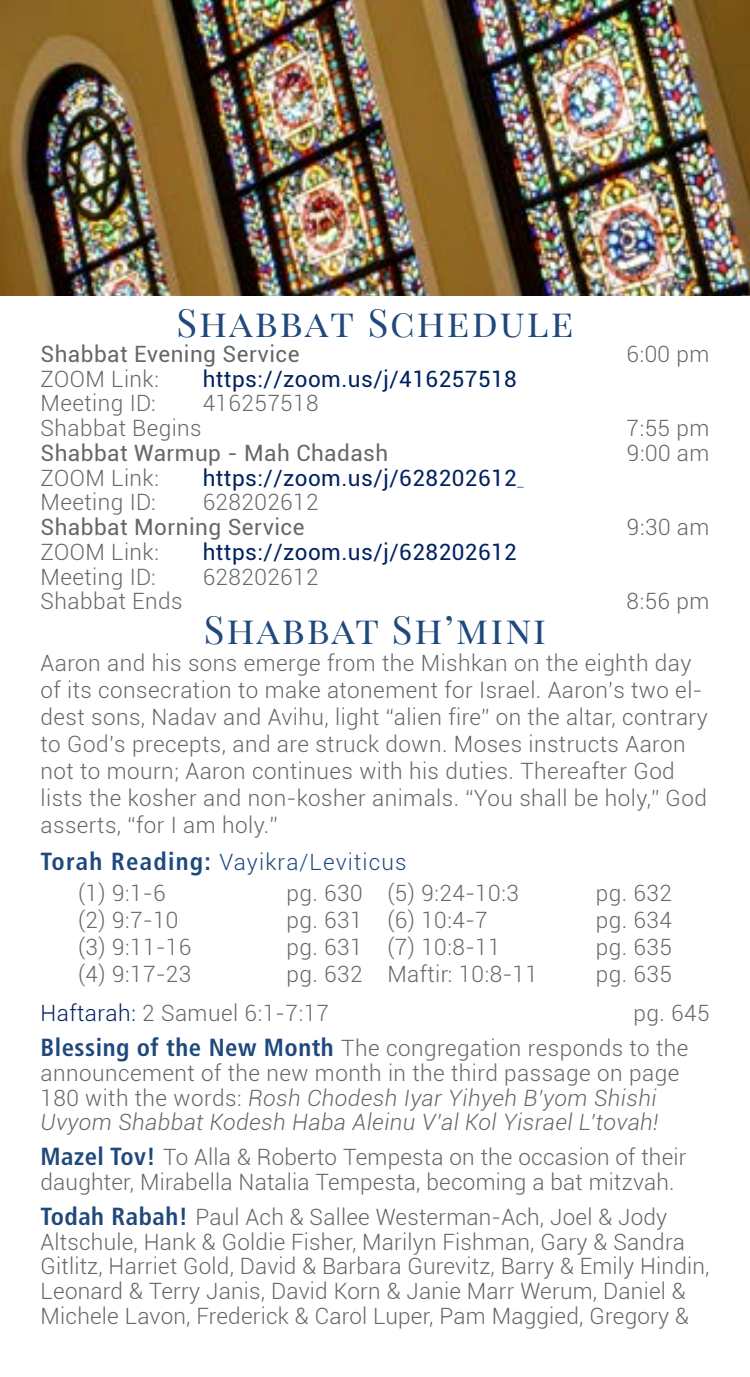
<style>
.page{position:relative;width:750px;height:1377px;background:#fff}
.page>*{position:absolute;margin:0;border:0;box-sizing:border-box;transform-origin:0 0}
.t1{font:38.25px "Playfair Display SC";letter-spacing:.05em;color:#1f497d}
.t2{font:300 22.5px/27px "Roboto";letter-spacing:.02em;color:#64686a}
.t3{font:italic 300 22.5px/24.8px "Roboto";letter-spacing:.02em;color:#64686a}
.t4{font:22.5px "Roboto";letter-spacing:.02em;color:#002160}
.t5{font:22.5px "Roboto";letter-spacing:.02em;color:#64686a}
.t6{font:300 22.5px "Roboto";letter-spacing:.05em;color:#1f497d}
.s1{font-family:"Frutiger";font-weight:700;font-stretch:condensed;font-size:24.75px}
.s2{color:#002160}
.s3{font-family:"Frutiger";font-weight:700;font-stretch:condensed;font-size:24.75px;color:#1f497d}
.s4{font-style:normal}
</style>
<div class="page">
<img style="left:0;top:0;width:749px;height:296px">
<h1 class="t1" style="left:176px;top:299px;width:398px">SHABBAT SCHEDULE</h1>
<p class="t5" style="left:40px;top:338px;width:260px">Shabbat Evening Service</p>
<p class="t2" style="left:626px;top:340px;width:84px">6:00 pm</p>
<p class="t2" style="left:40px;top:364px;width:120px">ZOOM Link:</p>
<p class="t4" style="left:202px;top:363px;width:315px">https://zoom.us/j/416257518</p>
<p class="t2" style="left:40px;top:389px;width:116px">Meeting ID:</p>
<p class="t2" style="left:202px;top:389px;width:117px">416257518</p>
<p class="t2" style="left:40px;top:414px;width:163px">Shabbat Begins</p>
<p class="t2" style="left:626px;top:414px;width:84px">7:55 pm</p>
<p class="t5" style="left:40px;top:437px;width:349px">Shabbat Warmup - Mah Chadash</p>
<p class="t2" style="left:626px;top:439px;width:84px">9:00 am</p>
<p class="t2" style="left:40px;top:463px;width:120px">ZOOM Link:</p>
<p class="t4" style="left:202px;top:462px;width:315px">https://zoom.us/j/628202612</p>
<p class="t2" style="left:40px;top:488px;width:116px">Meeting ID:</p>
<p class="t2" style="left:202px;top:488px;width:117px">628202612</p>
<p class="t5" style="left:40px;top:511px;width:265px">Shabbat Morning Service</p>
<p class="t2" style="left:626px;top:513px;width:84px">9:30 am</p>
<p class="t2" style="left:40px;top:538px;width:120px">ZOOM Link:</p>
<p class="t4" style="left:202px;top:536px;width:315px">https://zoom.us/j/628202612</p>
<p class="t2" style="left:40px;top:562px;width:116px">Meeting ID:</p>
<p class="t2" style="left:202px;top:562px;width:117px">628202612</p>
<p class="t2" style="left:40px;top:587px;width:143px">Shabbat Ends</p>
<p class="t2" style="left:626px;top:587px;width:84px">8:56 pm</p>
<h1 class="t1" style="left:204px;top:607px;width:344px">SHABBAT SH’MINI</h1>
<p class="t2" style="left:40px;top:649px;width:668px">Aaron and his sons emerge from the Mishkan on the eighth day of its consecration to make atonement for Israel. Aaron’s two el&shy;dest sons, Nadav and Avihu, light “alien fire” on the altar, contrary to God’s precepts, and are struck down. Moses instructs Aaron not to mourn; Aaron continues with his duties. Thereafter God lists the kosher and non-kosher animals. “You shall be holy,” God asserts, “for I am holy.”</p>
<p class="t6" style="left:40px;top:847px;width:367px"><span class="s1">Torah Reading:</span> Vayikra/Leviticus</p>
<p class="t2" style="left:78px;top:879px;width:89px">(1) 9:1-6</p>
<p class="t2" style="left:286px;top:879px;width:78px">pg. 630</p>
<p class="t2" style="left:78px;top:906px;width:102px">(2) 9:7-10</p>
<p class="t2" style="left:286px;top:906px;width:78px">pg. 631</p>
<p class="t2" style="left:78px;top:933px;width:115px">(3) 9:11-16</p>
<p class="t2" style="left:286px;top:933px;width:78px">pg. 631</p>
<p class="t2" style="left:78px;top:960px;width:115px">(4) 9:17-23</p>
<p class="t2" style="left:286px;top:960px;width:78px">pg. 632</p>
<p class="t2" style="left:387px;top:879px;width:133px">(5) 9:24-10:3</p>
<p class="t2" style="left:595px;top:879px;width:78px">pg. 632</p>
<p class="t2" style="left:387px;top:906px;width:102px">(6) 10:4-7</p>
<p class="t2" style="left:595px;top:906px;width:78px">pg. 634</p>
<p class="t2" style="left:387px;top:933px;width:115px">(7) 10:8-11</p>
<p class="t2" style="left:595px;top:933px;width:78px">pg. 635</p>
<p class="t2" style="left:387px;top:960px;width:152px">Maftir: 10:8-11</p>
<p class="t2" style="left:595px;top:960px;width:78px">pg. 635</p>
<p class="t2" style="left:41px;top:999px;width:290px"><span class="s2">Haftarah:</span> 2 Samuel 6:1-7:17</p>
<p class="t2" style="left:40px;top:995px;width:670px;line-height:34.9px;text-indent:592px">pg. 645<br><span class="s3">Blessing of the New Month</span> The congregation responds to the</p>
<p class="t3" style="left:40px;top:1060px;width:640px"><span class="s4">announcement of the new month in the third passage on page<br>180 with the words:</span> Rosh Chodesh Iyar Yihyeh B’yom Shishi<br>Uvyom Shabbat Kodesh Haba Aleinu V’al Kol Yisrael L’tovah!</p>
<p class="t2" style="left:40px;top:1144px;width:647px;line-height:24.8px"><span class="s3">Mazel Tov!</span> To Alla &amp; Roberto Tempesta on the occasion of their daughter, Mirabella Natalia Tempesta, becoming a bat mitzvah.</p>
<p class="t2" style="left:40px;top:1204px;width:670px;line-height:24.8px"><span class="s3">Todah Rabah!</span> Paul Ach &amp; Sallee Westerman-Ach, Joel &amp; Jody Altschule, Hank &amp; Goldie Fisher, Marilyn Fishman, Gary &amp; Sandra Gitlitz, Harriet Gold, David &amp; Barbara Gurevitz, Barry &amp; Emily Hindin, Leonard &amp; Terry Janis, David Korn &amp; Janie Marr Werum, Daniel &amp; Michele Lavon, Frederick &amp; Carol Luper, Pam Maggied, Gregory &amp;</p>
</div>
